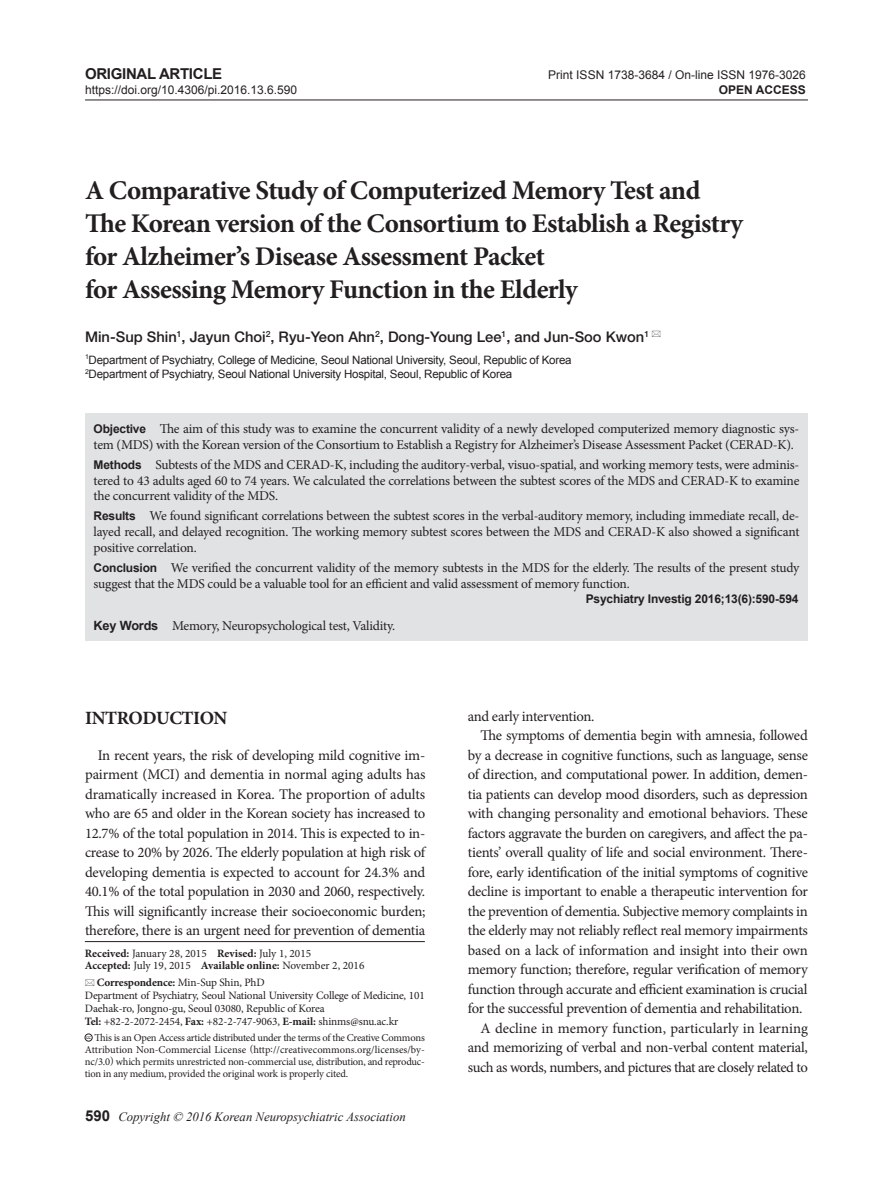
<style>
.page{position:relative;width:893px;height:1191px;background:#fff}
.page>*{position:absolute;margin:0;border:0;box-sizing:border-box;transform-origin:0 0}
.논문제목{font:700 27px/33px "Minion Pro";letter-spacing:-.02em;color:#231f20}
.큰제목{font:700 18.75px "Minion Pro";letter-spacing:-.02em;color:#231f20}
.t1{font:700 15px "Arial";letter-spacing:-.02em;color:#231f20}
.본문{font:14.7px/19.5px "Minion Pro";letter-spacing:-.03em;color:#231f20;text-align:justify}
.이름{font:500 14.7px "Helvetica Neue LT Std";color:#231f20}
.초록{font:13.5px/15.8px "Minion Pro";letter-spacing:-.015em;color:#231f20}
.t2{font:italic 12.75px "Times New Roman";color:#231f20}
.t3{font:12px "Arial";color:#231f20}
.초록-2{font:700 12px "Arial";letter-spacing:-.015em;color:#231f20}
.소속{font:11.55px "Arial";letter-spacing:-.02em;color:#231f20}
.교신저자{font:11.25px/12.8px "Minion Pro";letter-spacing:-.015em;color:#231f20}
.날짜{font:700 11.25px "Minion Pro";color:#231f20}
.날짜-2{font:11.25px "Minion Pro";color:#231f20}
.교신저자-2{font:700 11.25px "Minion Pro";letter-spacing:-.01em;color:#231f20}
.날짜-3{font:10.5px/12px "Minion Pro";letter-spacing:-.015em;color:#231f20;text-align:justify}
.t4{font:6.6px "Minion Pro";color:#231f20}
.s1{font-family:"Arial";font-weight:700;font-size:12px}
.s2{font-family:"Arial";font-weight:700;font-size:12.75px;color:#e1e2e4}
.s3{font-family:"Arial";font-weight:700;font-size:12.75px}
.s4{font-weight:700}
.s5{font-weight:400}
.s6{font-family:"Arial";font-weight:700;font-style:normal;font-size:15px}
</style>
<div class="page">
<hr style="left:85px;top:100px;width:723px;height:1px;background:#231f20">
<div style="left:85px;top:413px;width:723px;height:227px;background:#e1e2e4"></div>
<hr style="left:85px;top:941px;width:340px;height:1px;background:#231f20">
<div style="left:85px;top:1033px;width:7px;height:8px;border:1px solid #231f20;border-radius:50%"></div>
<p class="t1" style="left:85px;top:64px;width:139px">ORIGINAL ARTICLE</p>
<p class="t3" style="left:85px;top:82px;width:214px">https://doi.org/10.4306/pi.2016.13.6.590</p>
<p class="t3" style="left:548px;top:67px;width:259px">Print ISSN 1738-3684 / On-line ISSN 1976-3026</p>
<p class="초록-2" style="left:719px;top:82px;width:88px">OPEN ACCESS</p>
<p class="논문제목" style="left:85px;top:173px;width:660px">A Comparative Study of Computerized Memory Test and The Korean version of the Consortium to Establish a Registry for Alzheimer’s Disease Assessment Packet<br>for Assessing Memory Function in the Elderly</p>
<p class="이름" style="left:85px;top:328px;width:566px">Min-Sup Shin<sup>1</sup>, Jayun Choi<sup>2</sup>, Ryu-Yeon Ahn<sup>2</sup>, Dong-Young Lee<sup>1</sup>, and Jun-Soo Kwon<sup>1</sup></p>
<p class="소속" style="left:85px;top:352px;width:488px"><sup>1</sup>Department of Psychiatry, College of Medicine, Seoul National University, Seoul, Republic of Korea</p>
<p class="소속" style="left:85px;top:366px;width:429px"><sup>2</sup>Department of Psychiatry, Seoul National University Hospital, Seoul, Republic of Korea</p>
<p class="초록" style="left:94px;top:421px;width:707px"><span class="s1">Objective</span><span class="s2">aa</span>The aim of this study was to examine the concurrent validity of a newly developed computerized memory diagnostic sys&shy;tem (MDS) with the Korean version of the Consortium to Establish a Registry for Alzheimer’s Disease Assessment Packet (CERAD-K).</p>
<p class="초록" style="left:94px;top:457px;width:707px;text-align:justify"><span class="s1">Methods</span><span class="s2">aa</span>Subtests of the MDS and CERAD-K, including the auditory-verbal, visuo-spatial, and working memory tests, were adminis&shy;tered to 43 adults aged 60 to 74 years. We calculated the correlations between the subtest scores of the MDS and CERAD-K to examine the concurrent validity of the MDS.</p>
<p class="초록" style="left:94px;top:508px;width:707px;text-align:justify"><span class="s1">Results</span><span class="s2">aa</span>We found significant correlations between the subtest scores in the verbal-auditory memory, including immediate recall, de&shy;layed recall, and delayed recognition. The working memory subtest scores between the MDS and CERAD-K also showed a significant positive correlation.</p>
<p class="초록" style="left:94px;top:560px;width:707px"><span class="s1">Conclusion</span><span class="s2">aa</span>We verified the concurrent validity of the memory subtests in the MDS for the elderly. The results of the present study suggest that the MDS could be a valuable tool for an efficient and valid assessment of memory function.</p>
<p class="초록-2" style="left:586px;top:591px;width:214px">Psychiatry Investig 2016;13(6):590-594</p>
<p class="초록" style="left:94px;top:617px;width:303px"><span class="s3">Key Words</span><span class="s2">aa</span>Memory, Neuropsychological test, Validity.</p>
<p class="큰제목" style="left:85px;top:705px;width:144px">INTRODUCTION</p>
<p class="본문" style="left:85px;top:745px;width:342px;text-indent:13px">In recent years, the risk of developing mild cognitive im&shy;pairment (MCI) and dementia in normal aging adults has dramatically increased in Korea. The proportion of adults who are 65 and older in the Korean society has increased to 12.7% of the total population in 2014. This is expected to in&shy;crease to 20% by 2026. The elderly population at high risk of developing dementia is expected to account for 24.3% and 40.1% of the total population in 2030 and 2060, respectively.<br>This will significantly increase their socioeconomic burden; therefore, there is an urgent need for prevention of dementia</p>
<p class="날짜-2" style="left:85px;top:945px;width:228px"><span class="s4">Received:</span> January 28, 2015 <span class="s4">Revised:</span> July 1, 2015</p>
<p class="날짜" style="left:85px;top:957px;width:281px">Accepted: <span class="s5">July 19, 2015</span> Available online: <span class="s5">November 2, 2016</span></p>
<p class="교신저자-2" style="left:97px;top:974px;width:169px">Correspondence: <span class="s5">Min-Sup Shin, PhD</span></p>
<p class="교신저자" style="left:85px;top:989px;width:341px">Department of Psychiatry, Seoul National University College of Medicine, 101<br>Daehak-ro, Jongno-gu, Seoul 03080, Republic of Korea</p>
<p class="교신저자" style="left:85px;top:1014px;width:315px"><span class="s4">Tel:</span> +82-2-2072-2454, <span class="s4">Fax:</span> +82-2-747-9063, <span class="s4">E-mail:</span> shinms@snu.ac.kr</p>
<p class="t4" style="left:86px;top:1032px;width:7px">cc</p>
<p class="날짜-3" style="left:85px;top:1031px;width:341px;text-indent:10px">This is an Open Access article distributed under the terms of the Creative Commons Attribution Non-Commercial License (http://creativecommons.org/licenses/by&shy;nc/3.0) which permits unrestricted non-commercial use, distribution, and reproduc&shy;tion in any medium, provided the original work is properly cited.</p>
<p class="t2" style="left:85px;top:1107px;width:322px"><span class="s6">590</span> Copyright © 2016 Korean Neuropsychiatric Association</p>
<p class="본문" style="left:468px;top:706px;width:128px">and early intervention.</p>
<p class="본문" style="left:468px;top:726px;width:342px;text-indent:13px">The symptoms of dementia begin with amnesia, followed by a decrease in cognitive functions, such as language, sense of direction, and computational power. In addition, demen&shy;tia patients can develop mood disorders, such as depression with changing personality and emotional behaviors. These factors aggravate the burden on caregivers, and affect the pa&shy;tients’ overall quality of life and social environment. There&shy;fore, early identification of the initial symptoms of cognitive decline is important to enable a therapeutic intervention for the prevention of dementia. Subjective memory complaints in the elderly may not reliably reflect real memory impairments based on a lack of information and insight into their own memory function; therefore, regular verification of memory function through accurate and efficient examination is crucial for the successful prevention of dementia and rehabilitation.</p>
<p class="본문" style="left:468px;top:1018px;width:342px;text-indent:13px">A decline in memory function, particularly in learning and memorizing of verbal and non-verbal content material, such as words, numbers, and pictures that are closely related to</p>
</div>
